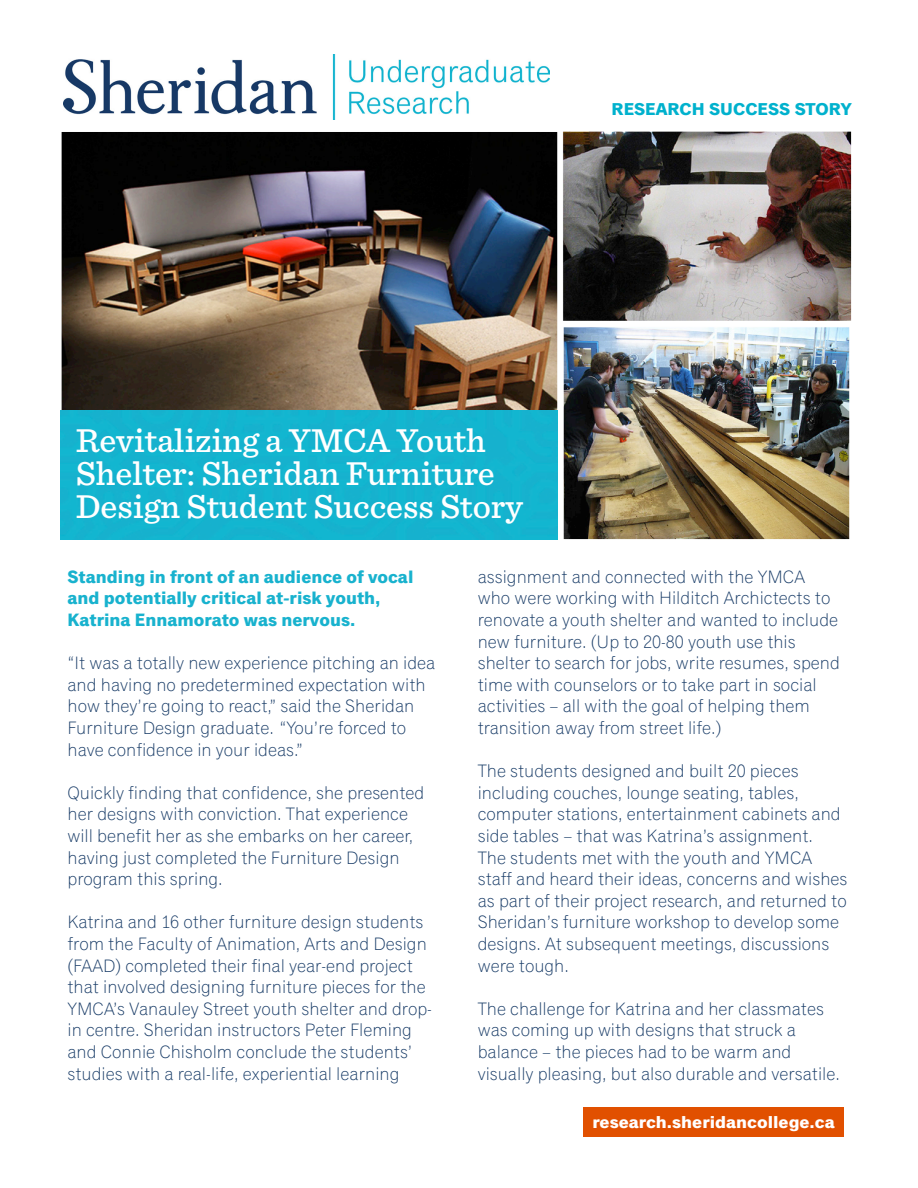
<style>
.page{position:relative;width:918px;height:1188px;background:#fff}
.page>*{position:absolute;margin:0;border:0;box-sizing:border-box;transform-origin:0 0}
.t1{font:500 34.5px/33px "Sentinel";color:#fff}
.Standard_Body{font:300 18px/21.6px "Classic Grotesque Pro";color:#153965}
.Standard_Body-2{font:700 18px/21.6px "Classic Grotesque Pro";color:#18b2ce}
.t2{font:700 17.25px "Classic Grotesque Pro";color:#fff;scale:1.04 1}
.t3{font:700 17.25px "Classic Grotesque Pro";color:#00b1cd;scale:1.04 1}
</style>
<div class="page">
<img style="left:60px;top:131px;width:792px;height:409px">
<div style="left:583px;top:1108px;width:261px;height:29px;background:#e15000"></div>
<div style="left:61px;top:410px;width:497px;height:130px;background:#14b4cf"></div>
<img style="left:63px;top:54px;width:486px;height:66px">
<p class="t3" style="left:612px;top:99px;width:233px">RESEARCH SUCCESS STORY</p>
<p class="t1" style="left:76px;top:422px;width:449px">Revitalizing a YMCA Youth<br>Shelter: Sheridan Furniture<br>Design Student Success Story</p>
<p class="Standard_Body-2" style="left:68px;top:567px;width:347px">Standing in front of an audience of vocal and potentially critical at-risk youth,<br>Katrina Ennamorato was nervous.</p>
<p class="Standard_Body" style="left:68px;top:652px;width:369px">“It was a totally new experience pitching an idea and having no predetermined expectation with how they’re going to react,” said the Sheridan Furniture Design graduate. “You’re forced to have confidence in your ideas.”</p>
<p class="Standard_Body" style="left:68px;top:782px;width:358px">Quickly finding that confidence, she presented her designs with conviction. That experience will benefit her as she embarks on her career, having just completed the Furniture Design program this spring.</p>
<p class="Standard_Body" style="left:68px;top:912px;width:366px">Katrina and 16 other furniture design students from the Faculty of Animation, Arts and Design (FAAD) completed their final year-end project that involved designing furniture pieces for the YMCA’s Vanauley Street youth shelter and drop&shy;in centre. Sheridan instructors Peter Fleming and Connie Chisholm conclude the students’ studies with a real-life, experiential learning</p>
<p class="Standard_Body" style="left:478px;top:566px;width:364px">assignment and connected with the YMCA who were working with Hilditch Archictects to renovate a youth shelter and wanted to include new furniture. (Up to 20-80 youth use this shelter to search for jobs, write resumes, spend time with counselors or to take part in social activities – all with the goal of helping them transition away from street life.)</p>
<p class="Standard_Body" style="left:478px;top:760px;width:365px">The students designed and built 20 pieces including couches, lounge seating, tables, computer stations, entertainment cabinets and side tables – that was Katrina’s assignment.</p>
<p class="Standard_Body" style="left:478px;top:847px;width:371px">The students met with the youth and YMCA staff and heard their ideas, concerns and wishes as part of their project research, and returned to Sheridan’s furniture workshop to develop some designs. At subsequent meetings, discussions were tough.</p>
<p class="Standard_Body" style="left:478px;top:998px;width:364px">The challenge for Katrina and her classmates was coming up with designs that struck a balance – the pieces had to be warm and visually pleasing, but also durable and versatile.</p>
<p class="t2" style="left:592px;top:1112px;width:235px">research.sheridancollege.ca</p>
</div>
